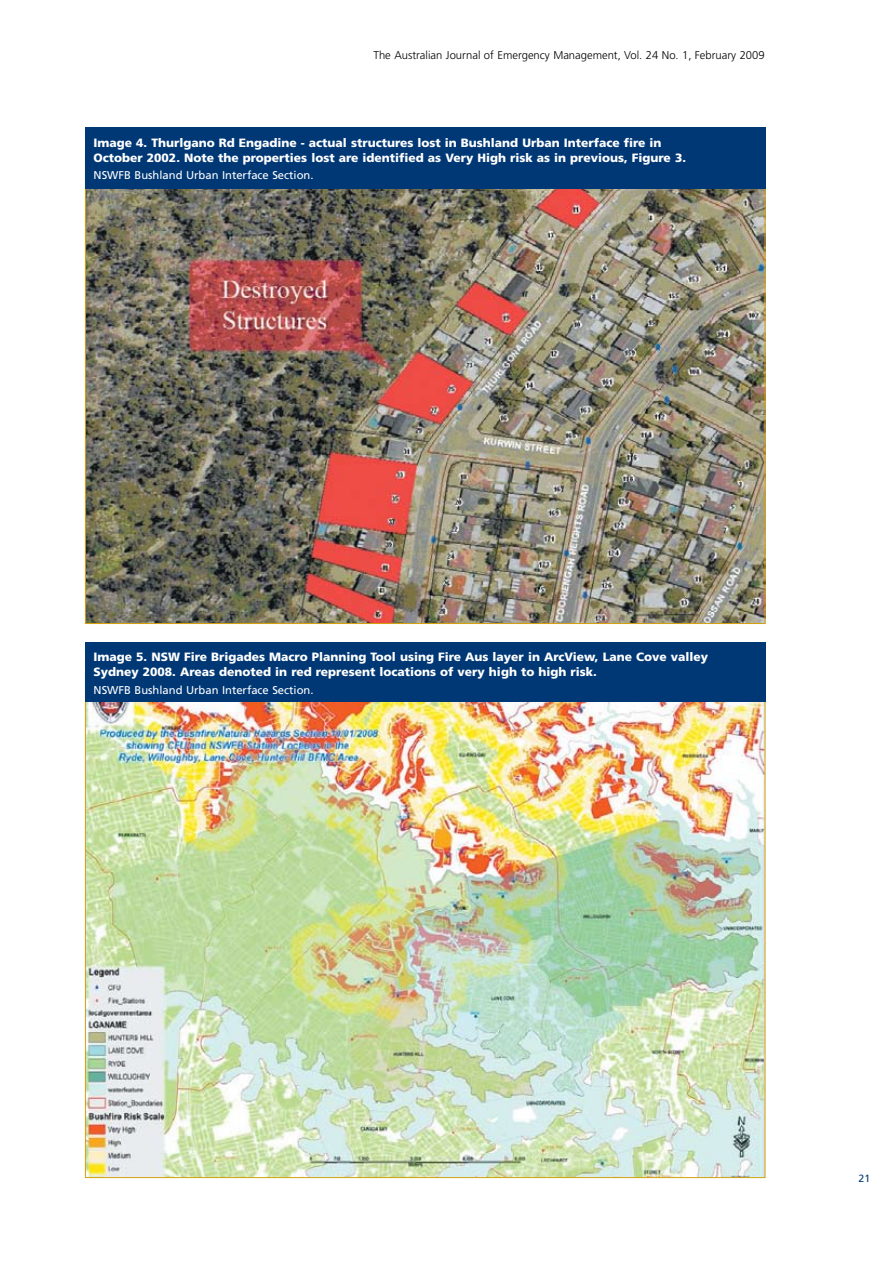
<style>
.page{position:relative;width:893px;height:1263px;background:#fff}
.page>*{position:absolute;margin:0;border:0;box-sizing:border-box;transform-origin:0 0}
.t1{font:900 12px/15px "Frutiger";color:#fff}
.t2{font:11.25px "Frutiger";color:#fff}
.t3{font:300 11.25px "Frutiger";color:#000}
.t4{font:10.5px "Frutiger";color:#003876}
</style>
<div class="page">
<img style="left:87px;top:189px;width:676px;height:433px">
<img style="left:87px;top:702px;width:676px;height:474px">
<div style="left:85px;top:128px;width:680px;height:61px;background:#003876"></div>
<div style="left:85px;top:643px;width:680px;height:59px;background:#003876"></div>
<p class="t3" style="left:373px;top:49px;width:393px">The Australian Journal of Emergency Management, Vol. 24 No. 1, February 2009</p>
<p class="t1" style="left:94px;top:135px;width:594px">Image 4. Thurlgano Rd Engadine - actual structures lost in Bushland Urban Interface fire in<br>October 2002. Note the properties lost are identified as Very High risk as in previous, Figure 3.</p>
<p class="t2" style="left:94px;top:169px;width:222px">NSWFB Bushland U rban I nterface Section.</p>
<p class="t1" style="left:94px;top:649px;width:616px">Image 5. NSW Fire Brigades Macro Planning Tool using Fire Aus layer in ArcView, Lane Cove valley<br>Sydney 2008. Areas denoted in red represent locations of very high to high risk.</p>
<p class="t2" style="left:94px;top:683px;width:222px">NSWFB Bushland U rban I nterface Section.</p>
<p class="t4" style="left:858px;top:1172px;width:13px">21</p>
</div>
